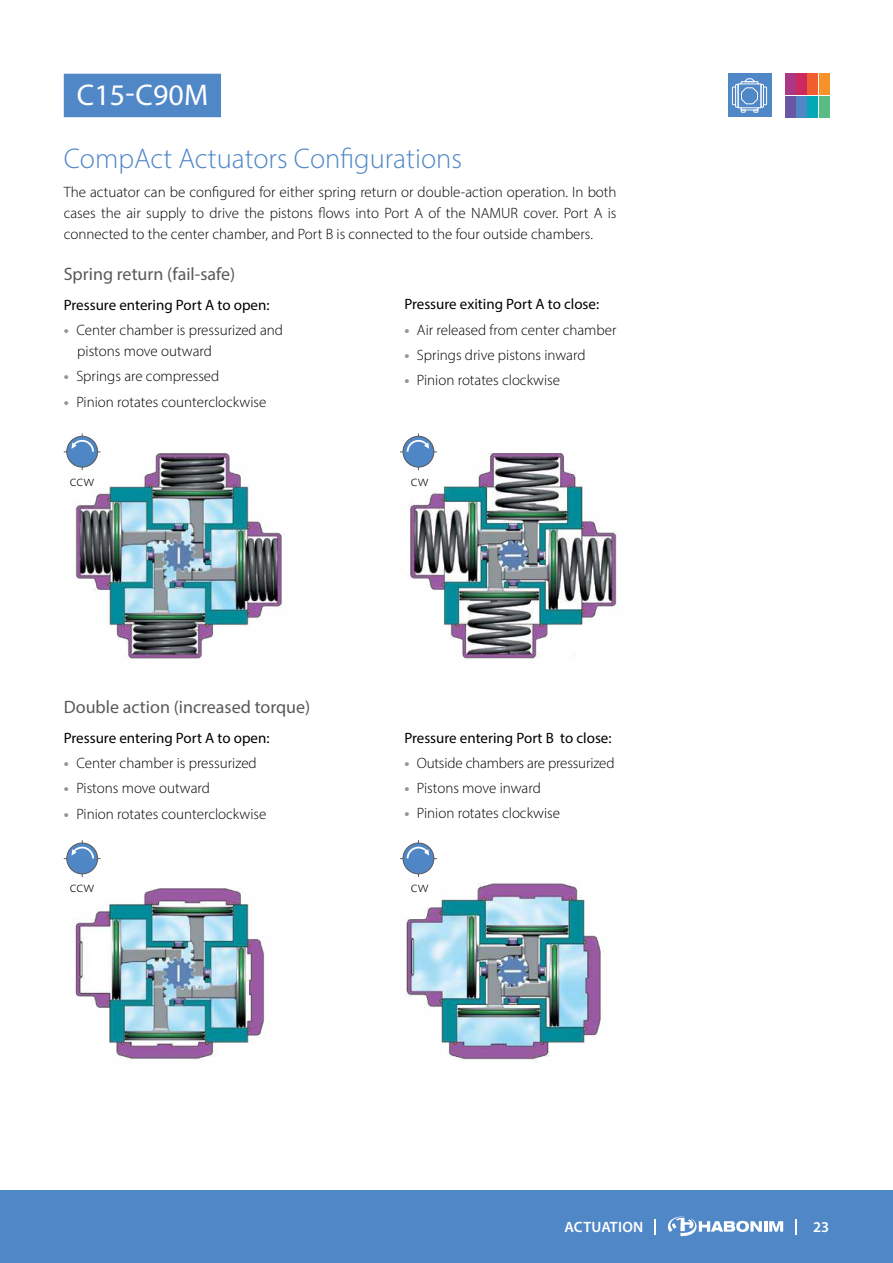
<style>
.page{position:relative;width:893px;height:1263px;background:#fff}
.page>*{position:absolute;margin:0;border:0;box-sizing:border-box;transform-origin:0 0}
.t1{font:30px "Myriad Pro";letter-spacing:.01em;color:#fff}
.t2{font:300 28.5px "Myriad Pro";color:#5087c7}
.t3{font:18px "Myriad Pro";color:#58595b}
.t4{font:300 15px/21px "Myriad Pro";color:#000;text-align:justify}
.t5{font:15px "Myriad Pro";color:#000}
.t6{font:600 15px "Myriad Pro";letter-spacing:.02em;color:#fff}
.s1{font-weight:700;color:#939598}
</style>
<div class="page">
<div style="left:0;top:1191px;width:893px;height:72px;background:#5087c7"></div>
<svg style="left:668px;top:1216px;width:115px;height:21px"></svg>
<svg style="left:795px;top:1219px;width:1px;height:15px"></svg>
<svg style="left:655px;top:1219px;width:1px;height:15px"></svg>
<svg style="left:70px;top:433px;width:24px;height:8px"></svg>
<img style="left:64px;top:441px;width:220px;height:218px">
<svg style="left:64px;top:840px;width:37px;height:19px"></svg>
<img style="left:64px;top:859px;width:201px;height:201px">
<svg style="left:407px;top:433px;width:23px;height:8px"></svg>
<img style="left:400px;top:441px;width:218px;height:218px">
<svg style="left:400px;top:840px;width:37px;height:19px"></svg>
<img style="left:400px;top:859px;width:204px;height:203px">
<div style="left:64px;top:74px;width:157px;height:43px;background:#5087c7"></div>
<div style="left:786px;top:74px;width:10px;height:21px;background:#ab3785"></div>
<div style="left:808px;top:74px;width:10px;height:21px;background:#f15d2e"></div>
<div style="left:819px;top:74px;width:10px;height:21px;background:#f7922a"></div>
<div style="left:797px;top:74px;width:10px;height:21px;background:#cc2a5f"></div>
<div style="left:786px;top:96px;width:10px;height:21px;background:#6957a5"></div>
<div style="left:808px;top:96px;width:10px;height:21px;background:#00a9b5"></div>
<div style="left:819px;top:96px;width:10px;height:21px;background:#57bd84"></div>
<div style="left:797px;top:96px;width:10px;height:21px;background:#5087c7"></div>
<div style="left:728px;top:74px;width:43px;height:43px;background:#5087c7"></div>
<svg style="left:732px;top:78px;width:35px;height:35px"></svg>
<h1 class="t1" style="left:77px;top:77px;width:133px">C15-C90M</h1>
<h2 class="t2" style="left:64px;top:141px;width:400px">CompAct Actuators Configurations</h2>
<p class="t4" style="left:64px;top:182px;width:554px">The actuator can be configured for either spring return or double-action operation. In both cases the air supply to drive the pistons flows into Port A of the NAMUR cover. Port A is connected to the center chamber, and Port B is connected to the four outside chambers.</p>
<p class="t3" style="left:64px;top:263px;width:173px">Spring return (fail-safe)</p>
<p class="t5" style="left:64px;top:296px;width:207px">Pressure entering Port A to open:</p>
<p class="t4" style="left:77px;top:319px;width:207px;text-indent:-14px"><span class="s1">•</span> Center chamber is pressurized and pistons move outward</p>
<p class="t4" style="left:64px;top:366px;width:157px"><span class="s1">•</span> Springs are compressed</p>
<p class="t4" style="left:64px;top:391px;width:204px"><span class="s1">•</span> Pinion rotates counterclockwise</p>
<p class="t5" style="left:404px;top:295px;width:196px">Pressure exiting Port A to close:</p>
<p class="t4" style="left:404px;top:319px;width:214px"><span class="s1">•</span> Air released from center chamber</p>
<p class="t4" style="left:404px;top:344px;width:183px"><span class="s1">•</span> Springs drive pistons inward</p>
<p class="t4" style="left:404px;top:370px;width:157px"><span class="s1">•</span> Pinion rotates clockwise</p>
<p class="t4" style="left:70px;top:470px;width:26px">ccw</p>
<p class="t3" style="left:64px;top:696px;width:248px">Double action (increased torque)</p>
<p class="t5" style="left:64px;top:728px;width:207px">Pressure entering Port A to open:</p>
<p class="t4" style="left:64px;top:752px;width:194px"><span class="s1">•</span> Center chamber is pressurized</p>
<p class="t4" style="left:64px;top:778px;width:148px"><span class="s1">•</span> Pistons move outward</p>
<p class="t4" style="left:64px;top:803px;width:204px"><span class="s1">•</span> Pinion rotates counterclockwise</p>
<p class="t4" style="left:70px;top:876px;width:26px">ccw</p>
<p class="t4" style="left:411px;top:470px;width:19px">cw</p>
<p class="t5" style="left:404px;top:728px;width:209px">Pressure entering Port B to close:</p>
<p class="t4" style="left:404px;top:752px;width:212px"><span class="s1">•</span> Outside chambers are pressurized</p>
<p class="t4" style="left:404px;top:777px;width:138px"><span class="s1">•</span> Pistons move inward</p>
<p class="t4" style="left:404px;top:803px;width:157px"><span class="s1">•</span> Pinion rotates clockwise</p>
<p class="t4" style="left:411px;top:876px;width:19px">cw</p>
<p class="t6" style="left:564px;top:1217px;width:80px">ACTUATION</p>
<p class="t6" style="left:813px;top:1217px;width:18px">23</p>
</div>
